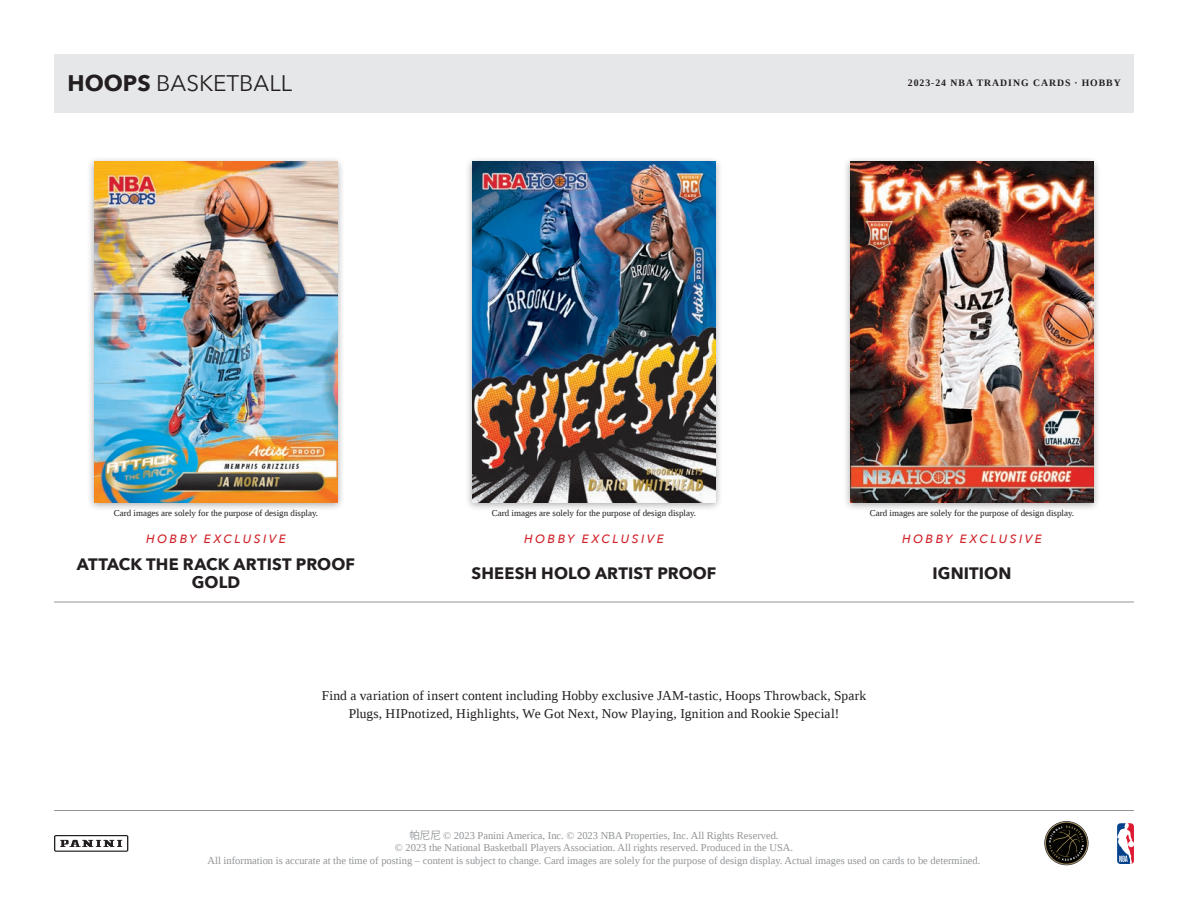
<style>
.page{position:relative;width:1188px;height:918px;background:#fff}
.page>*{position:absolute;margin:0;border:0;box-sizing:border-box;transform-origin:0 0}
.t1{font:22.5px "Avenir Next";color:#231f20}
.t2{font:700 16.5px/18px "Avenir Next";letter-spacing:.005em;color:#231f20;text-align:center}
.t3{font:13.5px/18px "Liberation Serif";letter-spacing:.01em;color:#231f20;text-align:center}
.t4{font:italic 500 12px "Avenir Next";letter-spacing:.205em;color:#d1232a}
.t5{font:10.5px/12.6px "Liberation Serif";color:#939598;text-align:center}
.t6{font:700 9.75px "Liberation Serif";letter-spacing:.1em;color:#231f20}
.t7{font:9px "Liberation Serif";color:#231f20}
.s1{font-weight:700}
.s2{font-family:"Koz Go Pr 6 N"}
</style>
<div class="page">
<hr style="left:54px;top:602px;width:1080px;height:1px;background:#939598">
<div style="left:87px;top:157px;width:258px;height:355px;background:#231f20;opacity:.4"></div>
<img style="left:94px;top:162px;width:243px;height:340px">
<div style="left:465px;top:157px;width:258px;height:355px;background:#231f20;opacity:.4"></div>
<img style="left:472px;top:162px;width:244px;height:340px">
<div style="left:843px;top:157px;width:258px;height:355px;background:#231f20;opacity:.4"></div>
<img style="left:850px;top:162px;width:244px;height:340px">
<svg style="left:1117px;top:823px;width:17px;height:41px"></svg>
<hr style="left:54px;top:810px;width:1080px;height:1px;background:#939598">
<svg style="left:54px;top:835px;width:74px;height:17px"></svg>
<svg style="left:1044px;top:821px;width:45px;height:44px"></svg>
<div style="left:54px;top:54px;width:1080px;height:58px;background:#e6e7e9"></div>
<p class="t1" style="left:68px;top:64px;width:226px"><span class="s1">HOOPS</span> BASKETBALL</p>
<p class="t6" style="left:908px;top:77px;width:215px">2023-24 NBA TRADING CARDS · HOBBY</p>
<p class="t7" style="left:114px;top:507px;width:206px">Card images are solely for the purpose of design display.</p>
<p class="t7" style="left:492px;top:507px;width:206px">Card images are solely for the purpose of design display.</p>
<p class="t7" style="left:870px;top:507px;width:206px">Card images are solely for the purpose of design display.</p>
<p class="t4" style="left:146px;top:528px;width:141px">HOBBY EXCLUSIVE</p>
<p class="t4" style="left:524px;top:528px;width:141px">HOBBY EXCLUSIVE</p>
<p class="t4" style="left:902px;top:528px;width:141px">HOBBY EXCLUSIVE</p>
<p class="t2" style="left:77px;top:555px;width:280px">ATTACK THE RACK ARTIST PROOF<br>GOLD</p>
<p class="t2" style="left:472px;top:564px;width:246px">SHEESH HOLO ARTIST PROOF</p>
<p class="t2" style="left:933px;top:564px;width:80px">IGNITION</p>
<p class="t3" style="left:322px;top:687px;width:546px">Find a variation of insert content including Hobby exclusive JAM-tastic, Hoops Throwback, Spark<br>Plugs, HIPnotized, Highlights, We Got Next, Now Playing, Ignition and Rookie Special!</p>
<p class="t5" style="left:208px;top:829px;width:774px"><span class="s2">帕尼尼</span> © 2023 Panini America, Inc. © 2023 NBA Properties, Inc. All Rights Reserved.<br>© 2023 the National Basketball Players Association. All rights reserved. Produced in the USA.<br>All information is accurate at the time of posting – content is subject to change. Card images are solely for the purpose of design display. Actual images used on cards to be determined.</p>
</div>
